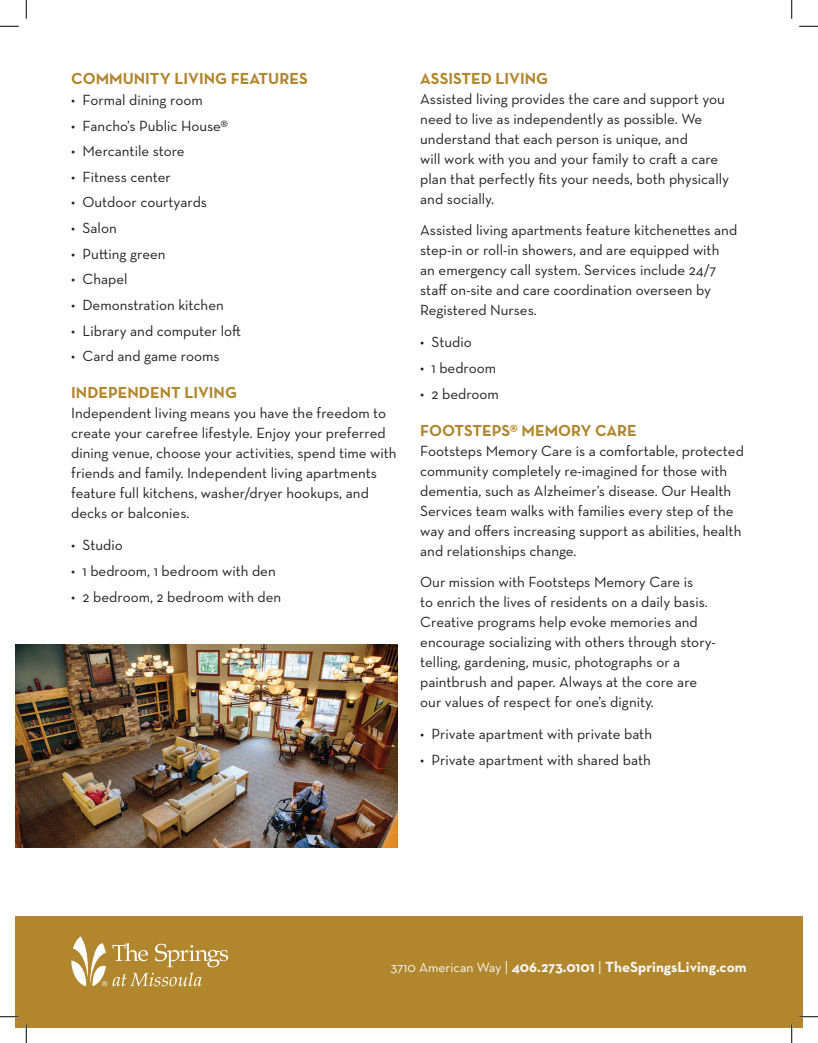
<style>
.page{position:relative;width:818px;height:1043px;background:#fff}
.page>*{position:absolute;margin:0;border:0;box-sizing:border-box;transform-origin:0 0}
.Subhead{font:700 16.25px "Neutraface Text";color:#b2862d}
.Body{font:15px/20px "Neutraface Text";color:#231f20}
.Subhead-2{font:700 15px "Neutraface Text";color:#f6f8f8}
.s1{font-weight:400;font-size:13.75px}
.s2{font-weight:400}
</style>
<div class="page">
<div style="left:15px;top:916px;width:787px;height:112px;background:#b2862d"></div>
<svg style="left:71px;top:936px;width:157px;height:50px"></svg>
<img style="left:15px;top:644px;width:383px;height:204px">
<svg style="left:0;top:25px;width:19px;height:2px"></svg>
<svg style="left:799px;top:25px;width:19px;height:2px"></svg>
<svg style="left:0;top:1016px;width:19px;height:1px"></svg>
<svg style="left:799px;top:1015px;width:19px;height:2px"></svg>
<svg style="left:25px;top:0;width:2px;height:19px"></svg>
<svg style="left:25px;top:1024px;width:2px;height:18px"></svg>
<svg style="left:791px;top:0;width:1px;height:19px"></svg>
<svg style="left:791px;top:1024px;width:1px;height:18px"></svg>
<p class="Subhead" style="left:71px;top:68px;width:238px">COMMUNITY LIVING FEATURES</p>
<p class="Body" style="left:71px;top:90px;width:133px">• Formal dining room</p>
<p class="Body" style="left:71px;top:115px;width:158px">• Fancho’s Public House®</p>
<p class="Body" style="left:71px;top:141px;width:115px">• Mercantile store</p>
<p class="Body" style="left:71px;top:166px;width:101px">• Fitness center</p>
<p class="Body" style="left:71px;top:192px;width:137px">• Outdoor courtyards</p>
<p class="Body" style="left:71px;top:218px;width:47px">• Salon</p>
<p class="Body" style="left:71px;top:243px;width:96px">• Putting green</p>
<p class="Body" style="left:71px;top:269px;width:58px">• Chapel</p>
<p class="Body" style="left:71px;top:295px;width:154px">• Demonstration kitchen</p>
<p class="Body" style="left:71px;top:320px;width:171px">• Library and computer loft</p>
<p class="Body" style="left:71px;top:346px;width:150px">• Card and game rooms</p>
<p class="Subhead" style="left:71px;top:382px;width:167px">INDEPENDENT LIVING</p>
<p class="Body" style="left:71px;top:403px;width:327px">Independent living means you have the freedom to create your carefree lifestyle. Enjoy your preferred dining venue, choose your activities, spend time with friends and family. Independent living apartments feature full kitchens, washer/dryer hookups, and decks or balconies.</p>
<p class="Body" style="left:71px;top:535px;width:53px">• Studio</p>
<p class="Body" style="left:71px;top:560px;width:206px">• 1 bedroom, 1 bedroom with den</p>
<p class="Body" style="left:71px;top:586px;width:211px">• 2 bedroom, 2 bedroom with den</p>
<p class="Subhead" style="left:420px;top:68px;width:129px">ASSISTED LIVING</p>
<p class="Body" style="left:420px;top:89px;width:310px">Assisted living provides the care and support you need to live as independently as possible. We understand that each person is unique, and<br>will work with you and your family to craft a care plan that perfectly fits your needs, both physically and socially.</p>
<p class="Body" style="left:420px;top:220px;width:318px">Assisted living apartments feature kitchenettes and step-in or roll-in showers, and are equipped with an emergency call system. Services include 24/7 staff on-site and care coordination overseen by Registered Nurses.</p>
<p class="Body" style="left:420px;top:332px;width:53px">• Studio</p>
<p class="Body" style="left:420px;top:358px;width:77px">• 1 bedroom</p>
<p class="Body" style="left:420px;top:383px;width:80px">• 2 bedroom</p>
<p class="Subhead" style="left:420px;top:419px;width:218px">FOOTSTEPS® MEMORY CARE</p>
<p class="Body" style="left:420px;top:440px;width:325px">Footsteps Memory Care is a comfortable, protected community completely re-imagined for those with dementia, such as Alzheimer’s disease. Our Health Services team walks with families every step of the way and offers increasing support as abilities, health and relationships change.</p>
<p class="Body" style="left:420px;top:571px;width:297px">Our mission with Footsteps Memory Care is<br>to enrich the lives of residents on a daily basis.<br>Creative programs help evoke memories and encourage socializing with others through story&shy;telling, gardening, music, photographs or a paintbrush and paper. Always at the core are our values of respect for one’s dignity.</p>
<p class="Body" style="left:420px;top:724px;width:233px">• Private apartment with private bath</p>
<p class="Body" style="left:420px;top:749px;width:232px">• Private apartment with shared bath</p>
<p class="Subhead-2" style="left:390px;top:956px;width:358px"><span class="s1">3710 American Way</span> <span class="s2">|</span> 406.273.0101 <span class="s2">|</span> TheSpringsLiving.com</p>
</div>
